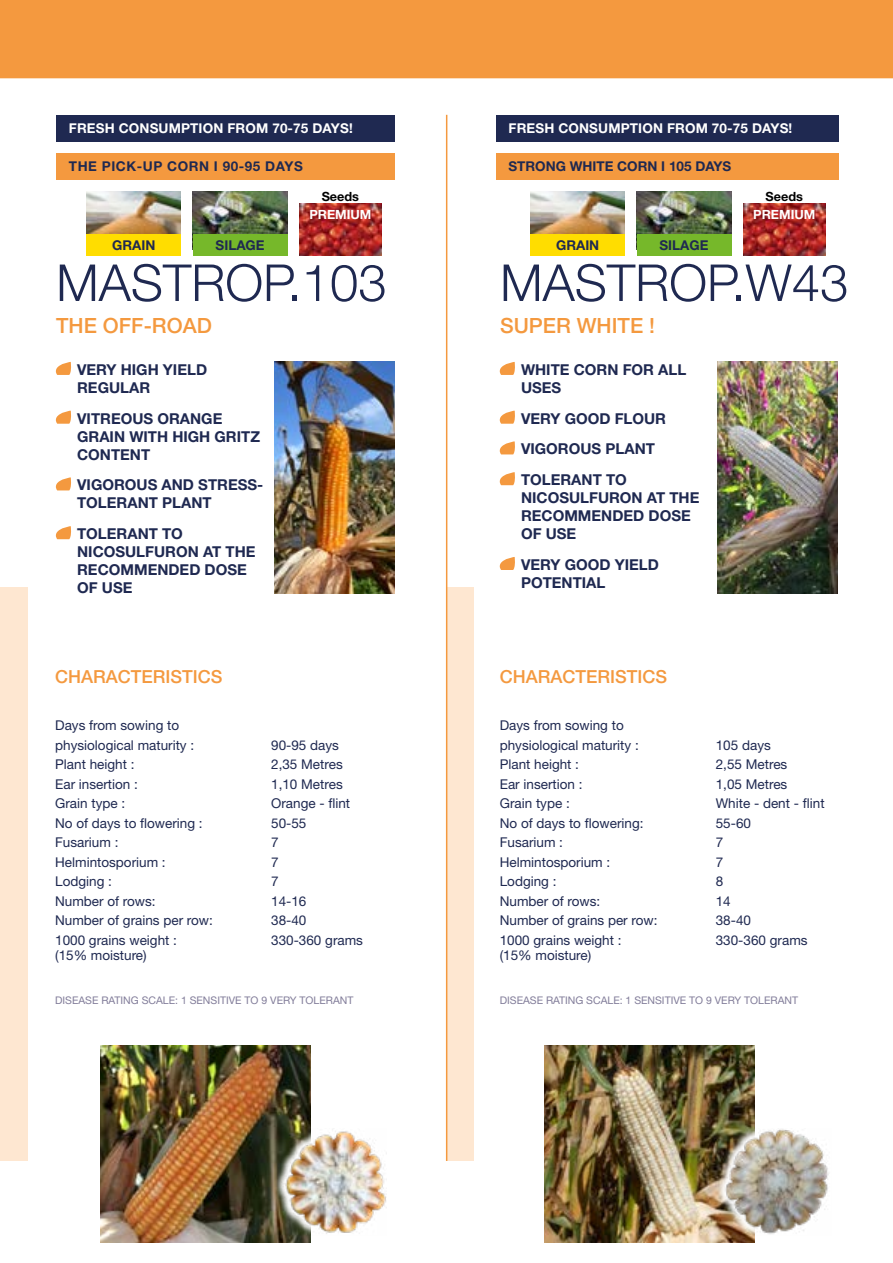
<style>
.page{position:relative;width:893px;height:1263px;background:#fff}
.page>*{position:absolute;margin:0;border:0;box-sizing:border-box;transform-origin:0 0}
.t1{font:300 51px "Helvetica Neue LT Std";color:#1f2951}
.t2{font:500 21px "Helvetica Neue LT Std";color:#f4993f}
.t3{font:500 18px "Helvetica Neue LT Std";color:#f4993f}
.t4{font:700 15px/18px "Helvetica Neue LT Std";color:#1f2951}
.t5{font:13.5px/19.5px "Helvetica Neue LT Std";color:#1f2951}
.t6{font:700 13.5px "Helvetica Neue LT Std";letter-spacing:.01em;color:#fff}
.t7{font:700 13.5px "Helvetica Neue LT Std";color:#1f2951}
.t8{font:700 13.5px "Helvetica Neue LT Std";letter-spacing:.04em;color:#1f2951}
.t9{font:700 12.75px "Helvetica Neue LT Std";color:#fff}
.t10{font:700 12.75px "Helvetica Neue LT Std";color:#000}
.t11{font:10.5px "Helvetica Neue LT Std";color:#817c99}
</style>
<div class="page">
<div style="left:0;top:588px;width:28px;height:573px;background:#fee7d1"></div>
<div style="left:446px;top:588px;width:28px;height:573px;background:#fee7d1"></div>
<div style="left:56px;top:153px;width:338px;height:27px;background:#f4993f"></div>
<div style="left:496px;top:153px;width:342px;height:27px;background:#f4993f"></div>
<img style="left:101px;top:1045px;width:210px;height:197px">
<img style="left:545px;top:1045px;width:210px;height:197px">
<svg style="left:274px;top:1122px;width:113px;height:121px"></svg>
<img style="left:281px;top:1128px;width:105px;height:107px">
<img style="left:715px;top:1119px;width:40px;height:123px">
<img style="left:724px;top:1128px;width:105px;height:107px">
<svg style="left:56px;top:362px;width:15px;height:13px"></svg>
<svg style="left:56px;top:411px;width:15px;height:13px"></svg>
<svg style="left:56px;top:477px;width:15px;height:13px"></svg>
<svg style="left:56px;top:526px;width:15px;height:13px"></svg>
<img style="left:274px;top:362px;width:120px;height:231px">
<svg style="left:500px;top:362px;width:15px;height:13px"></svg>
<svg style="left:500px;top:411px;width:15px;height:13px"></svg>
<svg style="left:500px;top:441px;width:15px;height:13px"></svg>
<svg style="left:500px;top:472px;width:15px;height:13px"></svg>
<svg style="left:500px;top:557px;width:15px;height:13px"></svg>
<img style="left:718px;top:362px;width:120px;height:231px">
<img style="left:87px;top:191px;width:94px;height:43px">
<div style="left:87px;top:234px;width:94px;height:22px;background:#fd0"></div>
<img style="left:531px;top:191px;width:94px;height:43px">
<div style="left:531px;top:234px;width:94px;height:22px;background:#fd0"></div>
<img style="left:193px;top:191px;width:94px;height:43px">
<div style="left:193px;top:234px;width:94px;height:22px;background:#76b82a"></div>
<img style="left:637px;top:191px;width:94px;height:43px">
<div style="left:637px;top:234px;width:94px;height:22px;background:#76b82a"></div>
<img style="left:299px;top:203px;width:83px;height:53px">
<img style="left:743px;top:203px;width:82px;height:53px">
<div style="left:56px;top:115px;width:338px;height:26px;background:#1f2951"></div>
<div style="left:496px;top:115px;width:342px;height:26px;background:#1f2951"></div>
<hr style="left:446px;top:115px;width:1px;height:1046px;background:#f4993f">
<div style="left:0;top:0;width:893px;height:78px;background:#f4993f"></div>
<p class="t6" style="left:69px;top:120px;width:285px">FRESH CONSUMPTION FROM 70-75 DAYS!</p>
<p class="t6" style="left:509px;top:120px;width:285px">FRESH CONSUMPTION FROM 70-75 DAYS!</p>
<p class="t8" style="left:69px;top:158px;width:235px">THE PICK-UP CORN I 90-95 DAYS</p>
<p class="t7" style="left:509px;top:158px;width:224px">STRONG WHITE CORN I 105 DAYS</p>
<p class="t10" style="left:322px;top:188px;width:39px">Seeds</p>
<p class="t9" style="left:309px;top:206px;width:64px">PREMIUM</p>
<p class="t7" style="left:112px;top:236px;width:45px">GRAIN</p>
<p class="t7" style="left:216px;top:236px;width:50px">SILAGE</p>
<p class="t7" style="left:556px;top:236px;width:45px">GRAIN</p>
<p class="t7" style="left:659px;top:236px;width:50px">SILAGE</p>
<p class="t10" style="left:766px;top:188px;width:39px">Seeds</p>
<p class="t9" style="left:753px;top:206px;width:64px">PREMIUM</p>
<h1 class="t1" style="left:56px;top:252px;width:332px">MASTROP.103</h1>
<h1 class="t1" style="left:500px;top:252px;width:350px">MASTROP.W43</h1>
<h2 class="t2" style="left:56px;top:313px;width:157px">THE OFF-ROAD</h2>
<h2 class="t2" style="left:500px;top:313px;width:156px">SUPER WHITE !</h2>
<p class="t4" style="left:77px;top:360px;width:131px">VERY HIGH YIELD<br>REGULAR</p>
<p class="t4" style="left:77px;top:409px;width:184px">VITREOUS ORANGE<br>GRAIN WITH HIGH GRITZ<br>CONTENT</p>
<p class="t4" style="left:77px;top:476px;width:188px">VIGOROUS AND STRESS-<br>TOLERANT PLANT</p>
<p class="t4" style="left:77px;top:524px;width:180px">TOLERANT TO<br>NICOSULFURON AT THE<br>RECOMMENDED DOSE<br>OF USE</p>
<p class="t4" style="left:521px;top:360px;width:167px">WHITE CORN FOR ALL<br>USES</p>
<p class="t4" style="left:521px;top:403px;width:147px;line-height:30.8px">VERY GOOD FLOUR<br>VIGOROUS PLANT<br>TOLERANT TO</p>
<p class="t4" style="left:521px;top:488px;width:180px">NICOSULFURON AT THE<br>RECOMMENDED DOSE<br>OF USE</p>
<p class="t4" style="left:521px;top:555px;width:139px">VERY GOOD YIELD<br>POTENTIAL</p>
<h3 class="t3" style="left:55px;top:666px;width:169px">CHARACTERISTICS</h3>
<h3 class="t3" style="left:500px;top:666px;width:169px">CHARACTERISTICS</h3>
<p class="t5" style="left:55px;top:715px;width:141px">Days from sowing to physiological maturity :</p>
<p class="t5" style="left:271px;top:735px;width:69px">90-95 days</p>
<p class="t5" style="left:500px;top:715px;width:141px">Days from sowing to physiological maturity :</p>
<p class="t5" style="left:716px;top:735px;width:57px">105 days</p>
<p class="t5" style="left:55px;top:754px;width:81px">Plant height :</p>
<p class="t5" style="left:271px;top:754px;width:73px">2,35 Metres</p>
<p class="t5" style="left:55px;top:774px;width:84px">Ear insertion :</p>
<p class="t5" style="left:271px;top:774px;width:73px">1,10 Metres</p>
<p class="t5" style="left:55px;top:793px;width:72px">Grain type :</p>
<p class="t5" style="left:271px;top:793px;width:81px">Orange - flint</p>
<p class="t5" style="left:55px;top:813px;width:149px">No of days to flowering :</p>
<p class="t5" style="left:271px;top:813px;width:37px">50-55</p>
<p class="t5" style="left:55px;top:832px;width:65px">Fusarium :</p>
<p class="t5" style="left:271px;top:832px;width:9px">7</p>
<p class="t5" style="left:55px;top:852px;width:112px">Helmintosporium :</p>
<p class="t5" style="left:271px;top:852px;width:9px">7</p>
<p class="t5" style="left:55px;top:871px;width:58px">Lodging :</p>
<p class="t5" style="left:271px;top:871px;width:9px">7</p>
<p class="t5" style="left:55px;top:891px;width:102px">Number of rows:</p>
<p class="t5" style="left:271px;top:891px;width:37px">14-16</p>
<p class="t5" style="left:55px;top:910px;width:159px">Number of grains per row:</p>
<p class="t5" style="left:271px;top:910px;width:37px">38-40</p>
<p class="t5" style="left:55px;top:930px;width:123px">1000 grains weight :</p>
<p class="t5" style="left:271px;top:930px;width:93px">330-360 grams</p>
<p class="t5" style="left:55px;top:945px;width:93px">(15% moisture)</p>
<p class="t5" style="left:500px;top:754px;width:81px">Plant height :</p>
<p class="t5" style="left:716px;top:754px;width:73px">2,55 Metres</p>
<p class="t5" style="left:500px;top:774px;width:84px">Ear insertion :</p>
<p class="t5" style="left:716px;top:774px;width:73px">1,05 Metres</p>
<p class="t5" style="left:500px;top:793px;width:72px">Grain type :</p>
<p class="t5" style="left:716px;top:793px;width:110px">White - dent - flint</p>
<p class="t5" style="left:500px;top:813px;width:145px">No of days to flowering:</p>
<p class="t5" style="left:716px;top:813px;width:37px">55-60</p>
<p class="t5" style="left:500px;top:832px;width:65px">Fusarium :</p>
<p class="t5" style="left:716px;top:832px;width:9px">7</p>
<p class="t5" style="left:500px;top:852px;width:112px">Helmintosporium :</p>
<p class="t5" style="left:716px;top:852px;width:9px">7</p>
<p class="t5" style="left:500px;top:871px;width:58px">Lodging :</p>
<p class="t5" style="left:716px;top:871px;width:9px">8</p>
<p class="t5" style="left:500px;top:891px;width:102px">Number of rows:</p>
<p class="t5" style="left:716px;top:891px;width:17px">14</p>
<p class="t5" style="left:500px;top:910px;width:159px">Number of grains per row:</p>
<p class="t5" style="left:716px;top:910px;width:37px">38-40</p>
<p class="t5" style="left:500px;top:930px;width:123px">1000 grains weight :</p>
<p class="t5" style="left:716px;top:930px;width:93px">330-360 grams</p>
<p class="t5" style="left:500px;top:945px;width:93px">(15% moisture)</p>
<p class="t11" style="left:55px;top:994px;width:300px">DISEASE RATING SCALE: 1 SENSITIVE TO 9 VERY TOLERANT</p>
<p class="t11" style="left:500px;top:994px;width:300px">DISEASE RATING SCALE: 1 SENSITIVE TO 9 VERY TOLERANT</p>
</div>
